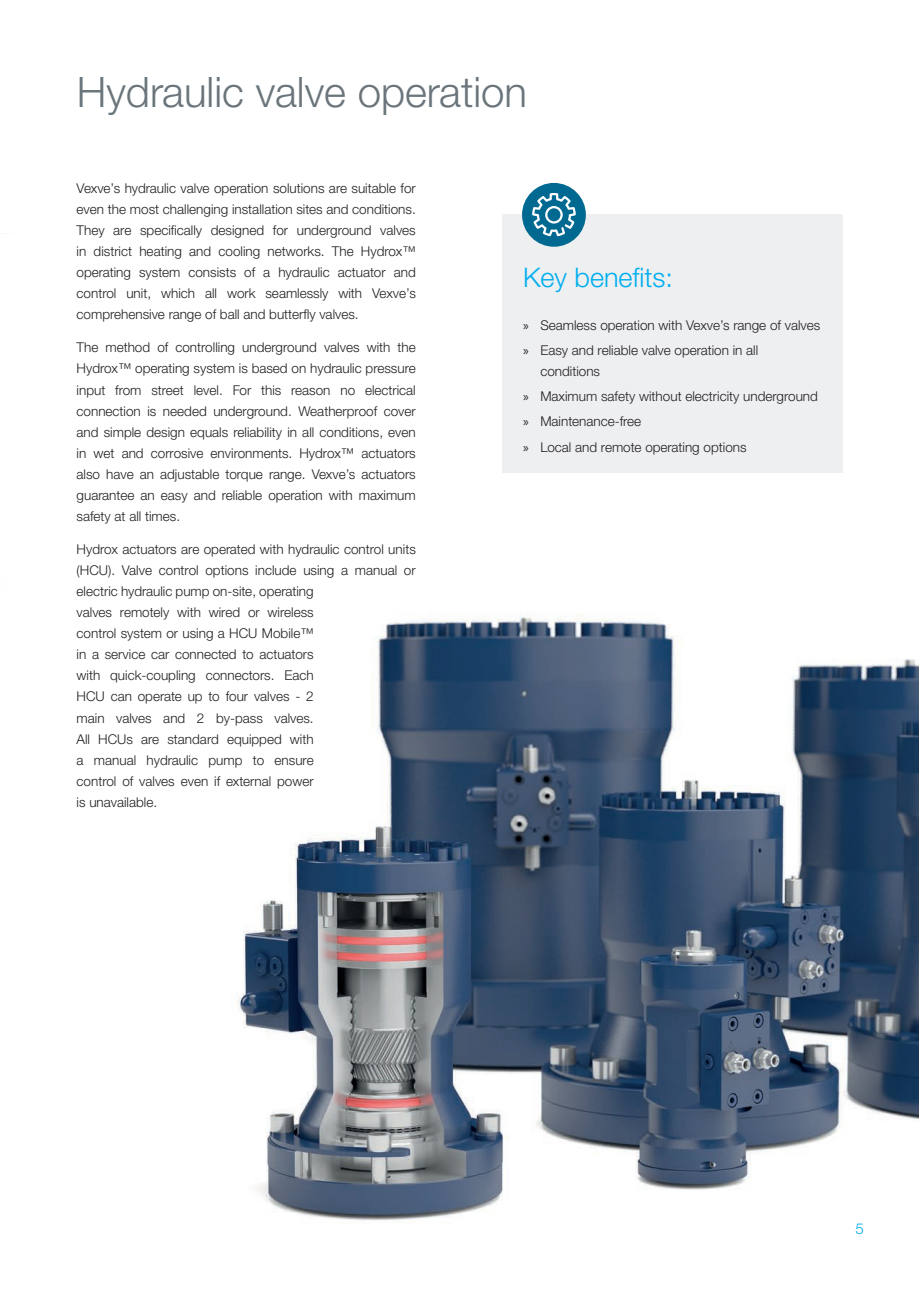
<style>
.page{position:relative;width:919px;height:1289px;background:#fff}
.page>*{position:absolute;margin:0;border:0;box-sizing:border-box;transform-origin:0 0}
.t1{font:300 42px "Helvetica Neue LTW1 G";color:#6a747b}
.t2{font:300 27px "Helvetica Neue LTW1 G";color:#00aeef}
.t3{font:300 15px "Helvetica Neue LTW1 G";color:#00aeef}
.t4{font:300 13.5px/21px "Helvetica Neue LTW1 G";color:#231f20}
.s1{font-family:"Myriad Pro";font-weight:400}
</style>
<div class="page">
<img style="left:237px;top:383px;width:681px;height:839px">
<div style="left:502px;top:215px;width:340px;height:258px;background:#edeff1"></div>
<div style="left:522px;top:183px;width:63px;height:64px;background:#006991;border-radius:50%"></div>
<svg style="left:532px;top:193px;width:43px;height:43px"></svg>
<h1 class="t1" style="left:77px;top:66px;width:452px">Hydraulic valve operation</h1>
<p class="t4" style="left:77px;top:177px;width:341px;text-align:justify">Vexve’s hydraulic valve operation solutions are suitable for even the most challenging installation sites and conditions.<br>They are specifically designed for underground valves in district heating and cooling networks. The Hydrox™ operating system consists of a hydraulic actuator and control unit, which all work seamlessly with Vexve’s comprehensive range of ball and butterfly valves.</p>
<p class="t4" style="left:77px;top:337px;width:341px;text-align:justify">The method of controlling underground valves with the Hydrox™ operating system is based on hydraulic pressure input from street level. For this reason no electrical connection is needed underground. Weatherproof cover and simple design equals reliability in all conditions, even in wet and corrosive environments. Hydrox™ actuators also have an adjustable torque range. Vexve’s actuators guarantee an easy and reliable operation with maximum safety at all times.</p>
<p class="t4" style="left:77px;top:539px;width:341px">Hydrox actuators are operated with hydraulic control units (HCU). Valve control options include using a manual or electric hydraulic pump on-site, operating<br>valves remotely with wired or wireless<br>control system or using a HCU Mobile™<br>in a service car connected to actuators<br>with quick-coupling connectors. Each<br>HCU can operate up to four valves - 2<br>main valves and 2 by-pass valves.<br>All HCUs are standard equipped with<br>a manual hydraulic pump to ensure<br>control of valves even if external power<br>is unavailable.</p>
<h2 class="t2" style="left:523px;top:261px;width:151px">Key benefits:</h2>
<p class="t4" style="left:523px;top:312px;width:298px;line-height:25.2px"><span class="s1">»</span> Seamless operation with Vexve’s range of valves <span class="s1">»</span> Easy and reliable valve operation in all</p>
<p class="t4" style="left:523px;top:358px;width:296px;line-height:25.2px;text-indent:17px">conditions<br><span class="s1">»</span> Maximum safety without electricity underground <span class="s1">»</span> Maintenance-free<br><span class="s1">»</span> Local and remote operating options</p>
<p class="t3" style="left:855px;top:1219px;width:10px">5</p>
</div>
